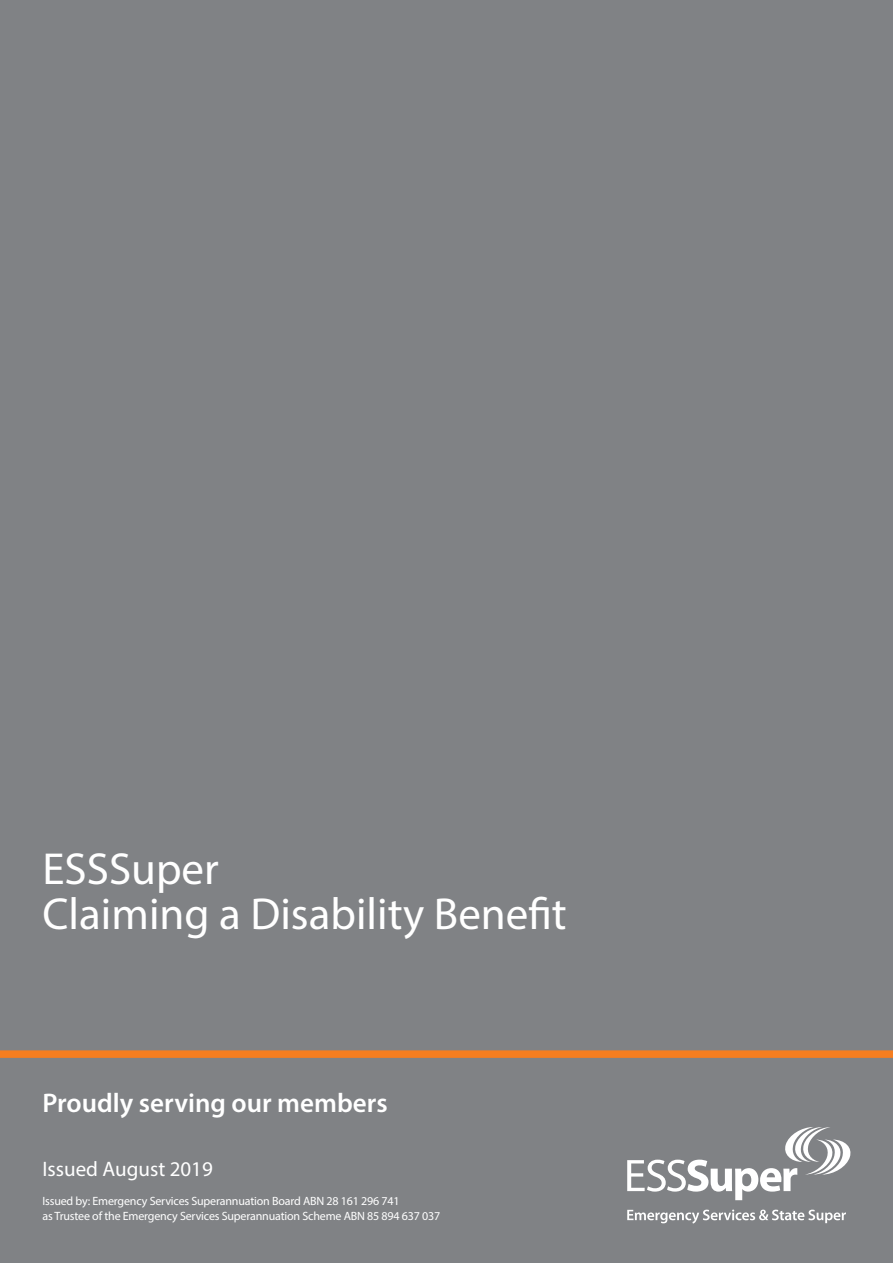
<style>
.page{position:relative;width:893px;height:1263px;background:#fff}
.page>*{position:absolute;margin:0;border:0;box-sizing:border-box;transform-origin:0 0}
.t1{font:45px/45px "Myriad Pro";color:#fff}
.t2{font:600 27px "Myriad Pro";color:#fff}
.t3{font:21px "Myriad Pro";color:#fff}
.t4{font:12px/15.9px "Myriad Pro";letter-spacing:-.015em;color:#fff}
</style>
<div class="page">
<div style="left:0;top:0;width:893px;height:1050px;background:#808285"></div>
<div style="left:0;top:1050px;width:893px;height:213px;background:#808285"></div>
<div style="left:0;top:1050px;width:893px;height:8px;background:#f57e20"></div>
<svg style="left:627px;top:1127px;width:223px;height:73px"></svg>
<svg style="left:627px;top:1209px;width:219px;height:14px"></svg>
<h1 class="t1" style="left:43px;top:846px;width:526px">ESSSuper<br>Claiming a Disability Benefit</h1>
<h2 class="t2" style="left:43px;top:1086px;width:347px">Proudly serving our members</h2>
<h3 class="t3" style="left:43px;top:1155px;width:172px">Issued August 2019</h3>
<p class="t4" style="left:43px;top:1192px;width:399px">Issued by: Emergency Services Superannuation Board ABN 28 161 296 741<br>as Trustee of the Emergency Services Superannuation Scheme ABN 85 894 637 037</p>
</div>
